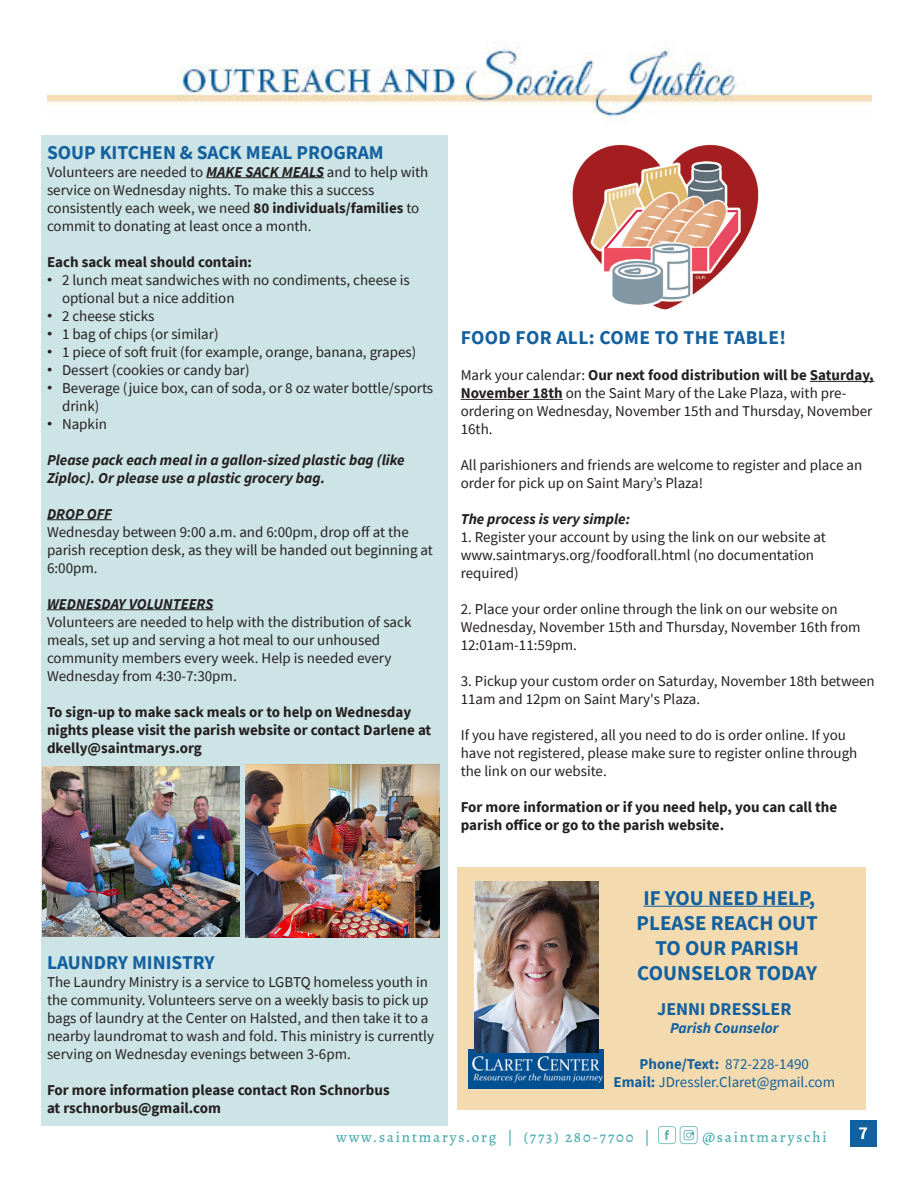
<style>
.page{position:relative;width:918px;height:1188px;background:#fff}
.page>*{position:absolute;margin:0;border:0;box-sizing:border-box;transform-origin:0 0}
.Main_Body_Text_6c8c2{font:700 21px/25.2px "Source Sans Pro";color:#13609f;text-align:center}
.Headline_2_Blue_497b{font:700 19.5px "Source Sans Pro";color:#13609f}
.Headline_2_Blue_497b-2{font:700 19.5px "Source Sans Pro";letter-spacing:.02em;color:#13609f}
.Main_Body_Text_6c8c2-2{font:700 18px "Source Sans Pro";color:#13609f}
.Page_Number{font:700 18px "Source Sans Pro";color:#fff}
.Main_Body_Text_6c8c2-3{font:15px/18px "Source Sans Pro";color:#231f20}
.Headline_2_Blue_497b-3{font:15px/18px "Source Sans Pro";color:#231f20}
.Main_Body_Text_6c8c2-4{font:700 15px/18px "Source Sans Pro";color:#231f20}
.Headline_2_Blue_497b-4{font:700 15px/18px "Source Sans Pro";color:#231f20}
.Headline_2_Blue_497b-5{font:italic 700 15px/18px "Source Sans Pro";color:#231f20}
.Main_Body_Text_6c8c2-5{font:15px "Source Sans Pro";color:#13609f}
.Footer_Right{font:500 15px "Alegreya";letter-spacing:.12em;color:#57b0b5}
.Main_Body_Text_6c8c2-6{font:italic 700 15px "Source Sans Pro";color:#231f20}
.Main_Body_Text_6c8c2-7{font:italic 700 15px "Source Sans Pro";color:#13609f}
.s1{font-weight:700;font-style:italic}
.s2{font-weight:700}
.s3{font-family:"Arial"}
</style>
<div class="page">
<div style="left:457px;top:867px;width:409px;height:243px;background:#f4dbaf"></div>
<div style="left:41px;top:135px;width:406px;height:990px;background:#cde4e6"></div>
<div style="left:850px;top:1120px;width:27px;height:27px;background:#13609f"></div>
<svg style="left:658px;top:1126px;width:40px;height:18px"></svg>
<img style="left:47px;top:44px;width:825px;height:75px">
<hr style="left:206px;top:177px;width:118px;height:1px;background:#231f20">
<hr style="left:47px;top:519px;width:65px;height:1px;background:#231f20">
<hr style="left:47px;top:609px;width:166px;height:1px;background:#231f20">
<hr style="left:810px;top:381px;width:64px;height:1px;background:#231f20">
<hr style="left:461px;top:399px;width:102px;height:1px;background:#231f20">
<img style="left:42px;top:766px;width:198px;height:171px">
<img style="left:572px;top:144px;width:187px;height:166px">
<hr style="left:643px;top:906px;width:166px;height:1px;background:#13609f">
<img style="left:469px;top:1049px;width:134px;height:39px">
<img style="left:474px;top:882px;width:124px;height:171px">
<img style="left:246px;top:765px;width:194px;height:173px">
<p class="Headline_2_Blue_497b" style="left:47px;top:139px;width:338px">SOUP KITCHEN &amp; SACK MEAL PROGRAM</p>
<p class="Headline_2_Blue_497b-3" style="left:47px;top:163px;width:383px">Volunteers are needed to <span class="s1">MAKE SACK MEALS</span> and to help with service on Wednesday nights. To make this a success consistently each week, we need <span class="s2">80 individuals/families</span> to commit to donating at least once a month.</p>
<p class="Headline_2_Blue_497b-4" style="left:47px;top:252px;width:207px">Each sack meal should contain:</p>
<p class="Headline_2_Blue_497b-3" style="left:62px;top:271px;width:349px;text-indent:-15px"><span class="s3">•</span> 2 lunch meat sandwiches with no condiments, cheese is optional but a nice addition</p>
<p class="Headline_2_Blue_497b-3" style="left:47px;top:307px;width:109px"><span class="s3">•</span> 2 cheese sticks</p>
<p class="Headline_2_Blue_497b-3" style="left:47px;top:325px;width:173px"><span class="s3">•</span> 1 bag of chips (or similar)</p>
<p class="Headline_2_Blue_497b-3" style="left:47px;top:343px;width:371px"><span class="s3">•</span> 1 piece of soft fruit (for example, orange, banana, grapes)</p>
<p class="Headline_2_Blue_497b-3" style="left:47px;top:361px;width:204px"><span class="s3">•</span> Dessert (cookies or candy bar)</p>
<p class="Headline_2_Blue_497b-3" style="left:62px;top:379px;width:373px;text-indent:-15px"><span class="s3">•</span> Beverage (juice box, can of soda, or 8 oz water bottle/sports drink)</p>
<p class="Headline_2_Blue_497b-3" style="left:47px;top:415px;width:61px"><span class="s3">•</span> Napkin</p>
<p class="Headline_2_Blue_497b-5" style="left:47px;top:450px;width:359px">Please pack each meal in a gallon-sized plastic bag (like<br>Ziploc). Or please use a plastic grocery bag.</p>
<p class="Headline_2_Blue_497b-5" style="left:47px;top:504px;width:66px">DROP OFF</p>
<p class="Headline_2_Blue_497b-3" style="left:47px;top:523px;width:387px">Wednesday between 9:00 a.m. and 6:00pm, drop off at the parish reception desk, as they will be handed out beginning at<br>6:00pm.</p>
<p class="Headline_2_Blue_497b-5" style="left:47px;top:594px;width:168px">WEDNESDAY VOLUNTEERS</p>
<p class="Headline_2_Blue_497b-3" style="left:47px;top:613px;width:366px">Volunteers are needed to help with the distribution of sack meals, set up and serving a hot meal to our unhoused community members every week. Help is needed every Wednesday from 4:30-7:30pm.</p>
<p class="Headline_2_Blue_497b-4" style="left:47px;top:702px;width:386px">To sign-up to make sack meals or to help on Wednesday nights please visit the parish website or contact Darlene at dkelly@saintmarys.org</p>
<p class="Headline_2_Blue_497b" style="left:47px;top:949px;width:169px">LAUNDRY MINISTRY</p>
<p class="Main_Body_Text_6c8c2-3" style="left:47px;top:973px;width:382px">The Laundry Ministry is a service to LGBTQ homeless youth in</p>
<p class="Main_Body_Text_6c8c2-3" style="left:47px;top:991px;width:383px">the community. Volunteers serve on a weekly basis to pick up</p>
<p class="Main_Body_Text_6c8c2-3" style="left:47px;top:1009px;width:383px">bags of laundry at the Center on Halsted, and then take it to a</p>
<p class="Main_Body_Text_6c8c2-3" style="left:47px;top:1027px;width:389px">nearby laundromat to wash and fold. This ministry is currently</p>
<p class="Main_Body_Text_6c8c2-3" style="left:47px;top:1045px;width:305px">serving on Wednesday evenings between 3-6pm.</p>
<p class="Main_Body_Text_6c8c2-4" style="left:47px;top:1080px;width:344px">For more information please contact Ron Schnorbus</p>
<p class="Main_Body_Text_6c8c2-4" style="left:47px;top:1098px;width:175px">at rschnorbus@gmail.com</p>
<p class="Headline_2_Blue_497b-2" style="left:461px;top:325px;width:327px">FOOD FOR ALL: COME TO THE TABLE!</p>
<p class="Main_Body_Text_6c8c2-3" style="left:461px;top:366px;width:415px">Mark your calendar: <span class="s2">Our next food distribution will be Saturday, November 18th</span> on the Saint Mary of the Lake Plaza, with pre&shy;ordering on Wednesday, November 15th and Thursday, November 16th.</p>
<p class="Main_Body_Text_6c8c2-3" style="left:461px;top:456px;width:403px">All parishioners and friends are welcome to register and place an order for pick up on Saint Mary’s Plaza!</p>
<p class="Main_Body_Text_6c8c2-6" style="left:461px;top:509px;width:171px">The process is very simple:</p>
<p class="Main_Body_Text_6c8c2-3" style="left:461px;top:528px;width:367px">1. Register your account by using the link on our website at</p>
<p class="Main_Body_Text_6c8c2-3" style="left:461px;top:546px;width:355px">www.saintmarys.org/foodforall.html (no documentation required)</p>
<p class="Main_Body_Text_6c8c2-3" style="left:461px;top:600px;width:401px">2. Place your order online through the link on our website on<br>Wednesday, November 15th and Thursday, November 16th from<br>12:01am-11:59pm.</p>
<p class="Main_Body_Text_6c8c2-3" style="left:461px;top:672px;width:416px">3. Pickup your custom order on Saturday, November 18th between<br>11am and 12pm on Saint Mary's Plaza.</p>
<p class="Main_Body_Text_6c8c2-3" style="left:461px;top:726px;width:398px">If you have registered, all you need to do is order online. If you have not registered, please make sure to register online through the link on our website.</p>
<p class="Main_Body_Text_6c8c2-4" style="left:461px;top:798px;width:378px">For more information or if you need help, you can call the parish office or go to the parish website.</p>
<p class="Main_Body_Text_6c8c2" style="left:637px;top:885px;width:183px">IF YOU NEED HELP,<br>PLEASE REACH OUT</p>
<p class="Main_Body_Text_6c8c2" style="left:637px;top:935px;width:181px">TO OUR PARISH<br>COUNSELOR TODAY</p>
<p class="Main_Body_Text_6c8c2-2" style="left:657px;top:996px;width:136px">JENNI DRESSLER</p>
<p class="Main_Body_Text_6c8c2-7" style="left:670px;top:1017px;width:110px">Parish Counselor</p>
<p class="Main_Body_Text_6c8c2-5" style="left:640px;top:1054px;width:171px"><span class="s2">Phone/Text:</span> 872-228-1490</p>
<p class="Main_Body_Text_6c8c2-5" style="left:614px;top:1072px;width:223px"><span class="s2">Email:</span> JDressler.Claret@gmail.com</p>
<p class="Footer_Right" style="left:336px;top:1127px;width:315px">www.saintmarys.org | (773) 280-7700 |</p>
<p class="Footer_Right" style="left:702px;top:1127px;width:126px">@saintmaryschi</p>
<p class="Page_Number" style="left:859px;top:1121px;width:11px">7</p>
</div>
